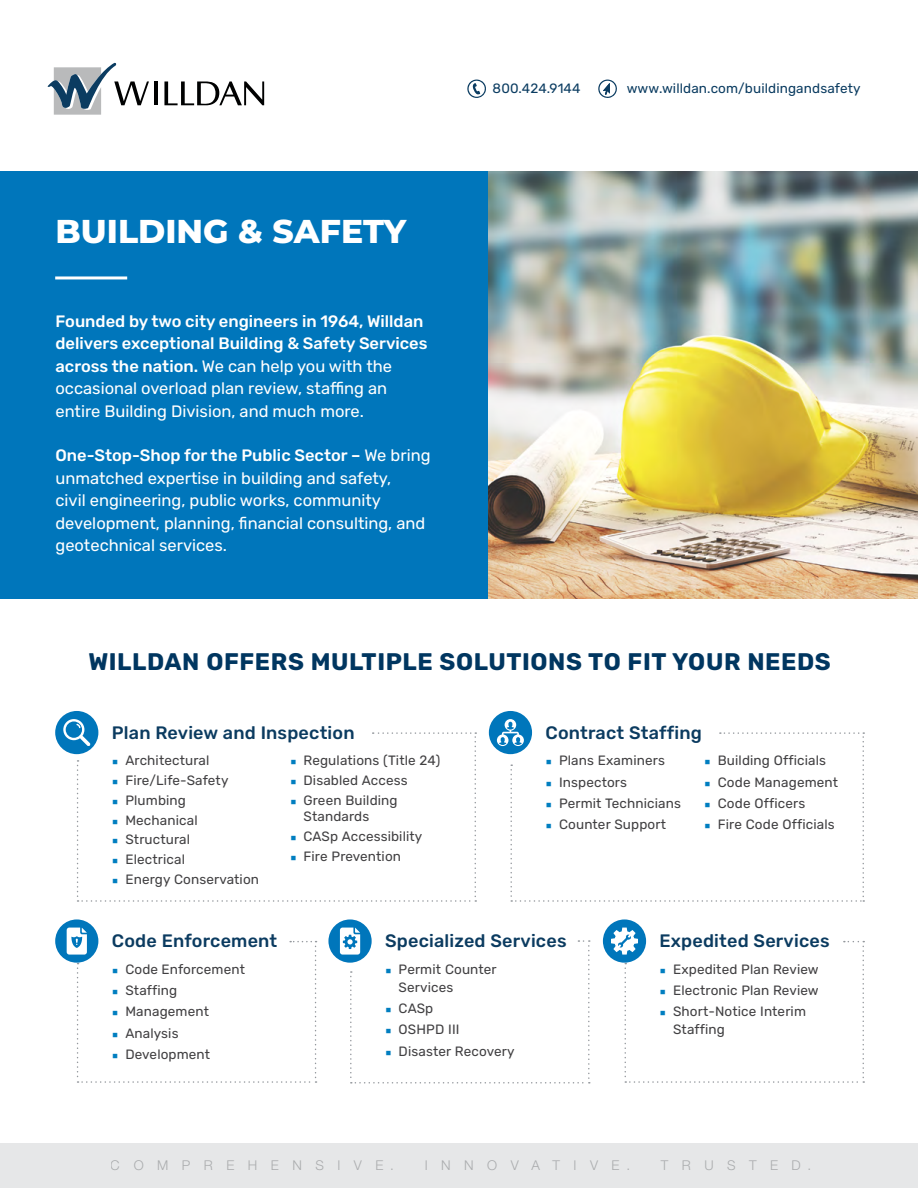
<style>
.page{position:relative;width:918px;height:1188px;background:#fff}
.page>*{position:absolute;margin:0;border:0;box-sizing:border-box;transform-origin:0 0}
.t1{font:800 33px "Montserrat";color:#fff}
.t2{font:700 24px "Rubik";letter-spacing:.025em;color:#003660}
.t3{font:500 18px "Rubik";letter-spacing:.01em;color:#0b3b60}
.t4{font:500 16.5px/22.5px "Rubik";color:#fff}
.t5{font:16.5px/22.5px "Rubik";color:#fff}
.t6{font:13.5px/18px "Rubik";letter-spacing:.01em;color:#414042}
.t7{font:13.5px "Rubik";letter-spacing:.01em;color:#0b3c61}
.t8{font:300 13.5px "Helvetica Neue LT Std";letter-spacing:1em;color:#8a8c8e}
.s1{font-weight:400}
.s2{font-weight:500}
.s3{font-family:"Montserrat";font-weight:700;font-size:11.25px;color:#007ec0}
</style>
<div class="page">
<img style="left:488px;top:171px;width:430px;height:428px">
<div style="left:0;top:171px;width:488px;height:428px;background:#0076bb"></div>
<div style="left:0;top:1144px;width:918px;height:44px;background:#e6e7e8"></div>
<hr style="left:55px;top:276px;width:72px;height:3px;background:#fff">
<div style="left:489px;top:711px;width:43px;height:43px;background:#0076bb;border-radius:50%"></div>
<svg style="left:497px;top:719px;width:367px;height:183px"></svg>
<div style="left:55px;top:711px;width:43px;height:43px;background:#0076bb;border-radius:50%"></div>
<svg style="left:63px;top:719px;width:413px;height:183px"></svg>
<div style="left:603px;top:919px;width:43px;height:44px;background:#0076bb;border-radius:50%"></div>
<svg style="left:611px;top:928px;width:253px;height:155px"></svg>
<svg style="left:328px;top:919px;width:44px;height:44px"></svg>
<svg style="left:340px;top:928px;width:250px;height:156px"></svg>
<svg style="left:55px;top:919px;width:43px;height:44px"></svg>
<svg style="left:67px;top:928px;width:250px;height:155px"></svg>
<hr style="left:154px;top:81px;width:3px;height:24px;background:#000101">
<svg style="left:48px;top:62px;width:101px;height:53px"></svg>
<svg style="left:164px;top:81px;width:100px;height:25px"></svg>
<svg style="left:467px;top:80px;width:19px;height:18px"></svg>
<svg style="left:598px;top:80px;width:19px;height:18px"></svg>
<h1 class="t1" style="left:56px;top:207px;width:353px">BUILDING &amp; SAFETY</h1>
<p class="t4" style="left:56px;top:310px;width:374px">Founded by two city engineers in 1964, Willdan delivers exceptional Building &amp; Safety Services across the nation. <span class="s1">We can help you with the occasional overload plan review, staffing an entire Building Division, and much more.</span></p>
<p class="t5" style="left:56px;top:444px;width:377px"><span class="s2">One-Stop-Shop for the Public Sector –</span> We bring unmatched expertise in building and safety,<br>civil engineering, public works, community development, planning, financial consulting, and geotechnical services.</p>
<p class="t7" style="left:493px;top:81px;width:89px">800.424.9144</p>
<p class="t7" style="left:627px;top:81px;width:235px">www.willdan.com/buildingandsafety</p>
<h2 class="t2" style="left:88px;top:647px;width:744px">WILLDAN OFFERS MULTIPLE SOLUTIONS TO FIT YOUR NEEDS</h2>
<h3 class="t3" style="left:112px;top:722px;width:244px">Plan Review and Inspection</h3>
<p class="t6" style="left:112px;top:752px;width:99px"><span class="s3">■</span> Architectural</p>
<p class="t6" style="left:112px;top:772px;width:118px"><span class="s3">■</span> Fire/Life-Safety</p>
<p class="t6" style="left:112px;top:791px;width:76px"><span class="s3">■</span> Plumbing</p>
<p class="t6" style="left:112px;top:811px;width:87px"><span class="s3">■</span> Mechanical</p>
<p class="t6" style="left:112px;top:831px;width:80px"><span class="s3">■</span> Structural</p>
<p class="t6" style="left:112px;top:851px;width:75px"><span class="s3">■</span> Electrical</p>
<p class="t6" style="left:112px;top:870px;width:149px"><span class="s3">■</span> Energy Conservation</p>
<p class="t6" style="left:290px;top:752px;width:152px"><span class="s3">■</span> Regulations (Title 24)</p>
<p class="t6" style="left:290px;top:772px;width:119px"><span class="s3">■</span> Disabled Access</p>
<p class="t6" style="left:304px;top:792px;width:96px;line-height:16.5px;text-indent:-14px"><span class="s3">■</span> Green Building<br>Standards</p>
<p class="t6" style="left:290px;top:828px;width:134px"><span class="s3">■</span> CASp Accessibility</p>
<p class="t6" style="left:290px;top:847px;width:113px"><span class="s3">■</span> Fire Prevention</p>
<h3 class="t3" style="left:546px;top:722px;width:158px">Contract Staffing</h3>
<p class="t6" style="left:546px;top:752px;width:121px"><span class="s3">■</span> Plans Examiners</p>
<p class="t6" style="left:546px;top:773px;width:83px"><span class="s3">■</span> Inspectors</p>
<p class="t6" style="left:546px;top:794px;width:137px"><span class="s3">■</span> Permit Technicians</p>
<p class="t6" style="left:546px;top:816px;width:122px"><span class="s3">■</span> Counter Support</p>
<p class="t6" style="left:704px;top:752px;width:123px"><span class="s3">■</span> Building Officials</p>
<p class="t6" style="left:704px;top:773px;width:135px"><span class="s3">■</span> Code Management</p>
<p class="t6" style="left:704px;top:794px;width:102px"><span class="s3">■</span> Code Officers</p>
<p class="t6" style="left:704px;top:816px;width:132px"><span class="s3">■</span> Fire Code Officials</p>
<h3 class="t3" style="left:112px;top:931px;width:167px">Code Enforcement</h3>
<p class="t6" style="left:112px;top:960px;width:135px"><span class="s3">■</span> Code Enforcement</p>
<p class="t6" style="left:112px;top:982px;width:67px"><span class="s3">■</span> Staffing</p>
<p class="t6" style="left:112px;top:1003px;width:99px"><span class="s3">■</span> Management</p>
<p class="t6" style="left:112px;top:1024px;width:68px"><span class="s3">■</span> Analysis</p>
<p class="t6" style="left:112px;top:1045px;width:100px"><span class="s3">■</span> Development</p>
<h3 class="t3" style="left:385px;top:931px;width:183px">Specialized Services</h3>
<p class="t6" style="left:399px;top:960px;width:100px;text-indent:-14px"><span class="s3">■</span> Permit Counter<br>Services</p>
<p class="t6" style="left:385px;top:1000px;width:50px"><span class="s3">■</span> CASp</p>
<p class="t6" style="left:385px;top:1021px;width:76px"><span class="s3">■</span> OSHPD III</p>
<p class="t6" style="left:385px;top:1042px;width:131px"><span class="s3">■</span> Disaster Recovery</p>
<h3 class="t3" style="left:660px;top:931px;width:172px">Expedited Services</h3>
<p class="t6" style="left:660px;top:960px;width:161px"><span class="s3">■</span> Expedited Plan Review</p>
<p class="t6" style="left:660px;top:982px;width:161px"><span class="s3">■</span> Electronic Plan Review</p>
<p class="t6" style="left:673px;top:1003px;width:134px;text-indent:-14px"><span class="s3">■</span> Short-Notice Interim<br>Staffing</p>
<p class="t8" style="left:111px;top:1157px;width:285px">COMPREHENSIVE.</p>
<p class="t8" style="left:425px;top:1157px;width:207px">INNOVATIVE.</p>
<p class="t8" style="left:661px;top:1157px;width:152px">TRUSTED.</p>
</div>
